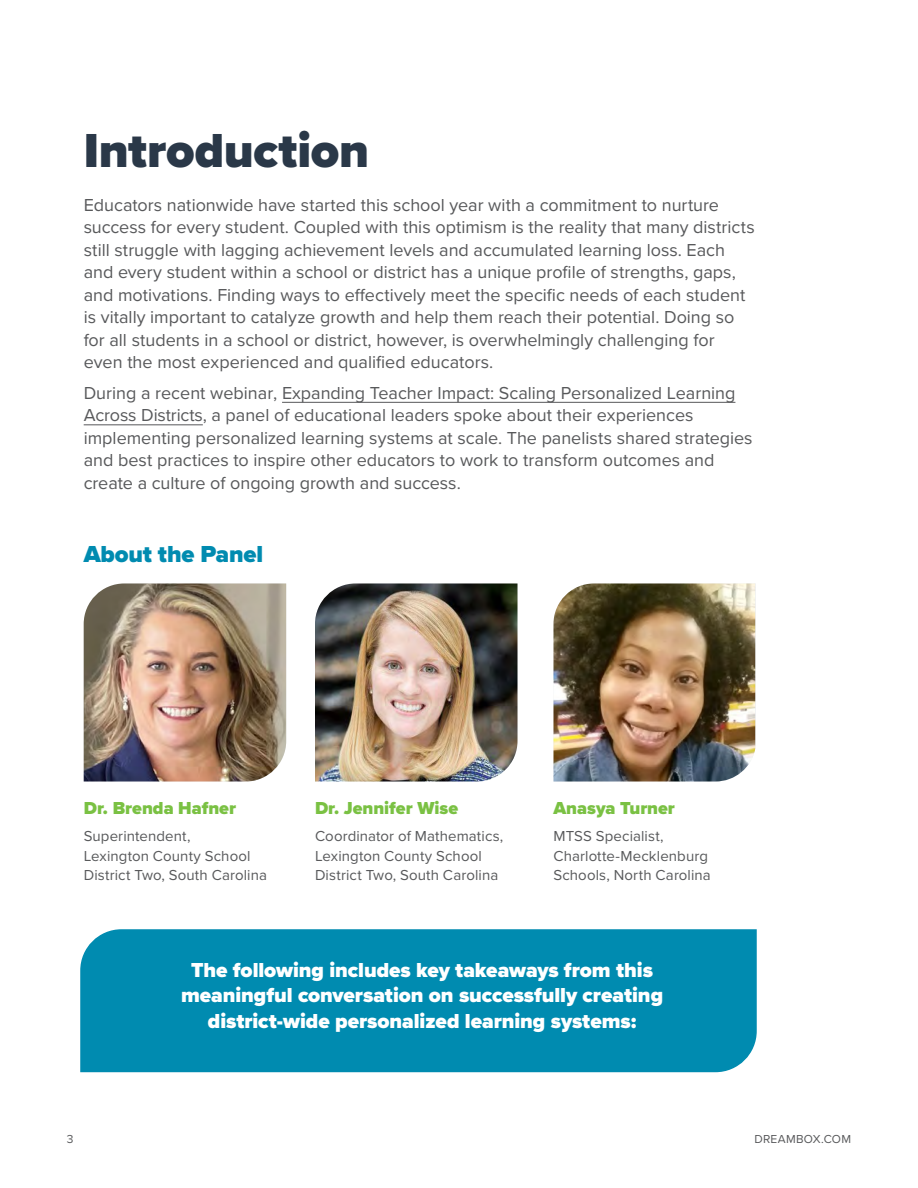
<style>
.page{position:relative;width:918px;height:1188px;background:#fff}
.page>*{position:absolute;margin:0;border:0;box-sizing:border-box;transform-origin:0 0}
.t1{font:900 49.5px "Proxima Nova";letter-spacing:-.005em;color:#2a3848}
.t2{font:900 24px "Proxima Nova";letter-spacing:-.005em;color:#008bb0}
.t3{font:900 21px/25.5px "Proxima Nova";letter-spacing:-.005em;color:#fff;text-align:center}
.t4{font:18px/22.5px "Proxima Nova";color:#58595b}
.t5{font:900 18px "Proxima Nova";color:#7ac143}
.t6{font:15px/19.5px "Proxima Nova";letter-spacing:.01em;color:#58595b}
.t7{font:12px "Proxima Nova";letter-spacing:.02em;color:#58595b}
</style>
<div class="page">
<div style="left:80px;top:929px;width:677px;height:144px;background:#008bb0"></div>
<hr style="left:84px;top:424px;width:119px;height:1px;background:#58595b">
<hr style="left:282px;top:402px;width:453px;height:1px;background:#58595b">
<img style="left:84px;top:584px;width:202px;height:198px">
<img style="left:315px;top:584px;width:203px;height:198px">
<img style="left:554px;top:584px;width:201px;height:198px">
<h1 class="t1" style="left:84px;top:113px;width:287px">Introduction</h1>
<p class="t4" style="left:84px;top:193px;width:673px">Educators nationwide have started this school year with a commitment to nurture success for every student. Coupled with this optimism is the reality that many districts still struggle with lagging achievement levels and accumulated learning loss. Each and every student within a school or district has a unique profile of strengths, gaps, and motivations. Finding ways to effectively meet the specific needs of each student is vitally important to catalyze growth and help them reach their potential. Doing so for all students in a school or district, however, is overwhelmingly challenging for even the most experienced and qualified educators.</p>
<p class="t4" style="left:84px;top:381px;width:670px">During a recent webinar, Expanding Teacher Impact: Scaling Personalized Learning Across Districts, a panel of educational leaders spoke about their experiences implementing personalized learning systems at scale. The panelists shared strategies and best practices to inspire other educators to work to transform outcomes and create a culture of ongoing growth and success.</p>
<h2 class="t2" style="left:84px;top:536px;width:181px">About the Panel</h2>
<p class="t5" style="left:84px;top:794px;width:154px">Dr. Brenda Hafner</p>
<p class="t6" style="left:84px;top:826px;width:185px">Superintendent,<br>Lexington County School<br>District Two, South Carolina</p>
<p class="t5" style="left:315px;top:794px;width:145px">Dr. Jennifer Wise</p>
<p class="t6" style="left:315px;top:826px;width:190px">Coordinator of Mathematics,<br>Lexington County School<br>District Two, South Carolina</p>
<p class="t5" style="left:554px;top:794px;width:123px">Anasya Turner</p>
<p class="t6" style="left:554px;top:826px;width:159px">MTSS Specialist,<br>Charlotte-Mecklenburg<br>Schools, North Carolina</p>
<p class="t3" style="left:181px;top:957px;width:484px">The following includes key takeaways from this meaningful conversation on successfully creating district-wide personalized learning systems:</p>
<p class="t7" style="left:67px;top:1131px;width:8px">3</p>
<p class="t7" style="left:754px;top:1131px;width:98px">DREAMBOX.COM</p>
</div>
